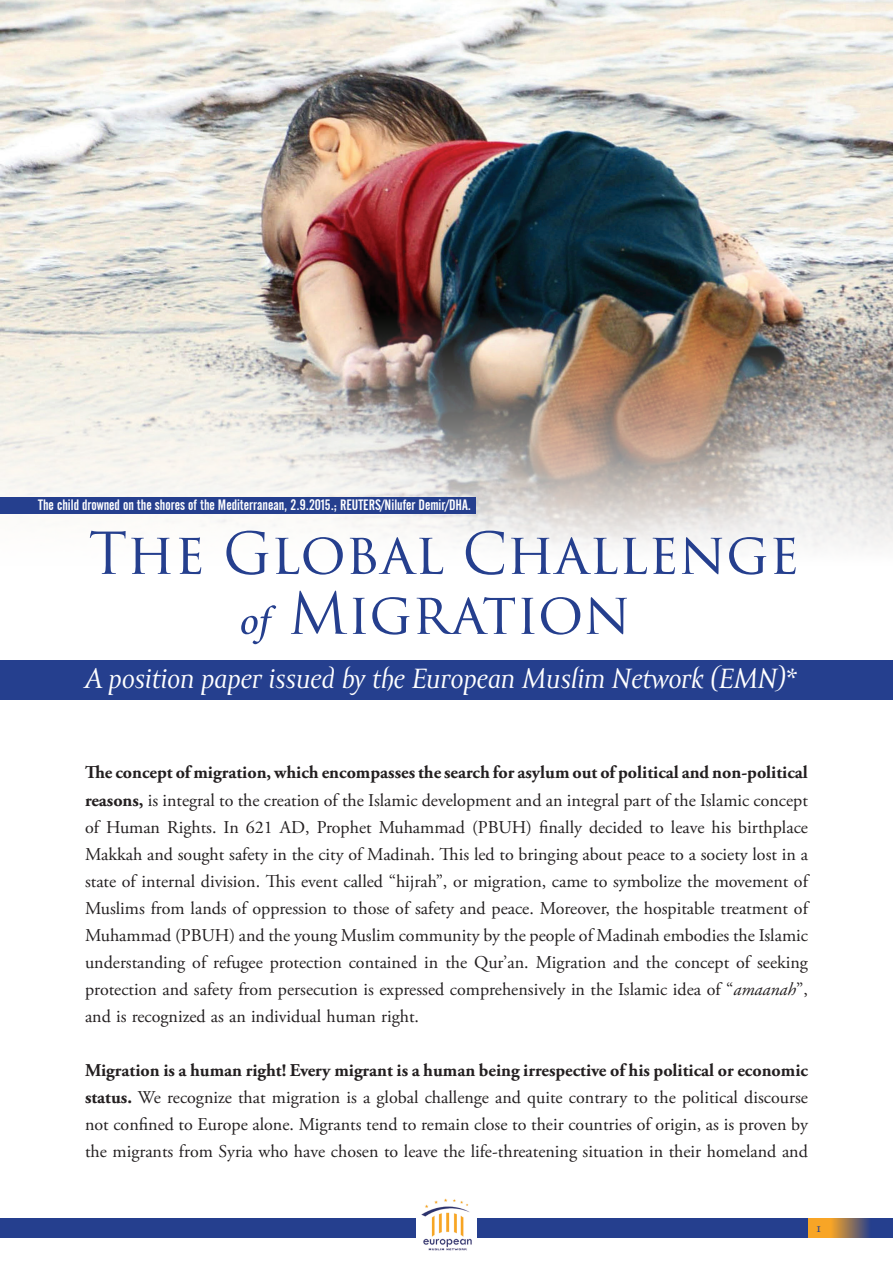
<style>
.page{position:relative;width:893px;height:1263px;background:#fff}
.page>*{position:absolute;margin:0;border:0;box-sizing:border-box;transform-origin:0 0}
.t1{font:56.4px/60px "Trajan Pro 3";color:#253f8e;text-align:center}
.t2{font:italic 28.5px "Amor Serif Pro";color:#fff}
.t3{font:18px/27px "Adobe Garamond Pro";color:#231f20;text-align:justify}
.t4{font:15px "Alternate Gothic No 2 BT";color:#fff}
.t5{font:13.5px "Adobe Garamond Pro";color:#253f8e}
.s1{font-family:"Adobe Arabic";font-style:italic}
.s2{font-weight:700}
.s3{font-style:italic}
</style>
<div class="page">
<div style="left:0;top:1218px;width:893px;height:20px;background:#253f8e"></div>
<svg style="left:808px;top:1218px;width:61px;height:20px"></svg>
<img style="left:417px;top:1198px;width:59px;height:53px">
<img style="left:0;top:0;width:893px;height:548px">
<div style="left:0;top:497px;width:475px;height:16px;background:#253f8e"></div>
<div style="left:0;top:660px;width:893px;height:39px;background:#253f8e"></div>
<p class="t4" style="left:38px;top:497px;width:434px">The child drowned on the shores of the Mediterranean, 2.9.2015.; REUTERS/Nilufer Demir/DHA.</p>
<h1 class="t1" style="left:88px;top:526px;width:712px">The Global Challenge <span class="s1">of</span> Migration</h1>
<h2 class="t2" style="left:85px;top:664px;width:714px">A position paper issued by the European Muslim Network (EMN)*</h2>
<p class="t3" style="left:85px;top:760px;width:724px"><span class="s2">The concept of migration, which encompasses the search for asylum out of political and non-political reasons,</span> is integral to the creation of the Islamic development and an integral part of the Islamic concept of Human Rights. In 621 AD, Prophet Muhammad (PBUH) finally decided to leave his birthplace Makkah and sought safety in the city of Madinah. This led to bringing about peace to a society lost in a state of internal division. This event called “hijrah”, or migration, came to symbolize the movement of Muslims from lands of oppression to those of safety and peace. Moreover, the hospitable treatment of Muhammad (PBUH) and the young Muslim community by the people of Madinah embodies the Islamic understanding of refugee protection contained in the Qur’an. Migration and the concept of seeking protection and safety from persecution is expressed comprehensively in the Islamic idea of “<span class="s3">amaanah</span>”, and is recognized as an individual human right.</p>
<p class="t3" style="left:85px;top:1057px;width:724px"><span class="s2">Migration is a human right! Every migrant is a human being irrespective of his political or economic status.</span> We recognize that migration is a global challenge and quite contrary to the political discourse not confined to Europe alone. Migrants tend to remain close to their countries of origin, as is proven by the migrants from Syria who have chosen to leave the life-threatening situation in their homeland and</p>
<p class="t5" style="left:816px;top:1219px;width:8px">1</p>
</div>
